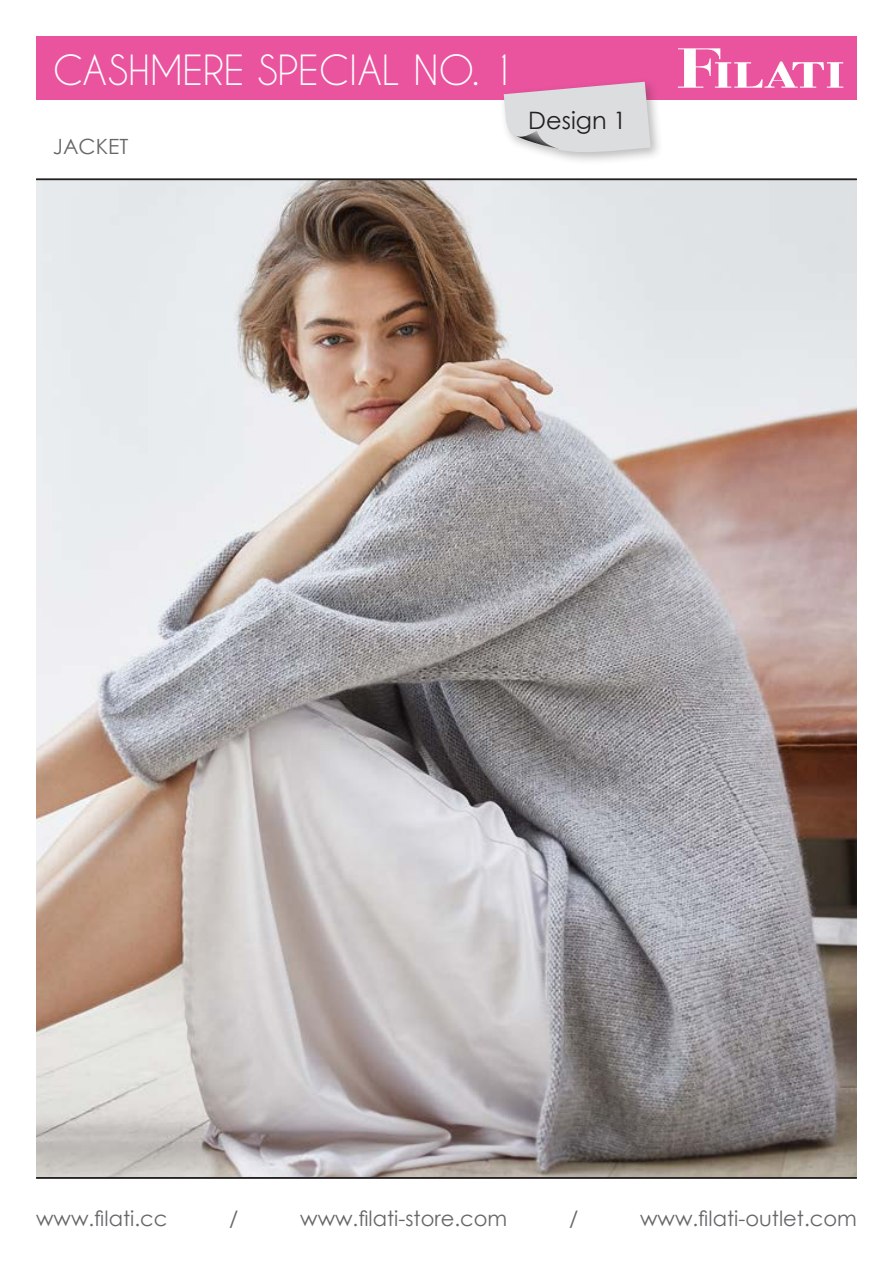
<style>
.page{position:relative;width:893px;height:1263px;background:#fff}
.page>*{position:absolute;margin:0;border:0;box-sizing:border-box;transform-origin:0 0}
.t1{font:39px "Caviar Dreams";color:#fff}
.t2{font:24px "Century Gothic";color:#231f20}
.t3{font:21px "Century Gothic";color:#67676a}
</style>
<div class="page">
<img style="left:36px;top:180px;width:821px;height:997px">
<hr style="left:36px;top:1177px;width:821px;height:1px;background:#231f20">
<hr style="left:36px;top:179px;width:821px;height:1px;background:#231f20">
<div style="left:36px;top:36px;width:821px;height:64px;background:#ea549f"></div>
<svg style="left:678px;top:48px;width:165px;height:40px"></svg>
<div style="left:499px;top:77px;width:165px;height:89px;background:#231f20;opacity:.3"></div>
<svg style="left:504px;top:82px;width:147px;height:75px"></svg>
<div style="left:722px;top:44px;width:123px;height:17px;background:#ea549f"></div>
<p class="t1" style="left:53px;top:47px;width:464px">CASHMERE SPECIAL NO. 1</p>
<p class="t3" style="left:53px;top:131px;width:77px">JACKET</p>
<p class="t2" style="left:528px;top:103px;width:100px">Design 1</p>
<p class="t3" style="left:36px;top:1204px;width:133px">www.filati.cc</p>
<p class="t3" style="left:229px;top:1204px;width:11px">/</p>
<p class="t3" style="left:300px;top:1204px;width:209px">www.filati-store.com</p>
<p class="t3" style="left:569px;top:1204px;width:11px">/</p>
<p class="t3" style="left:640px;top:1204px;width:218px">www.filati-outlet.com</p>
</div>
